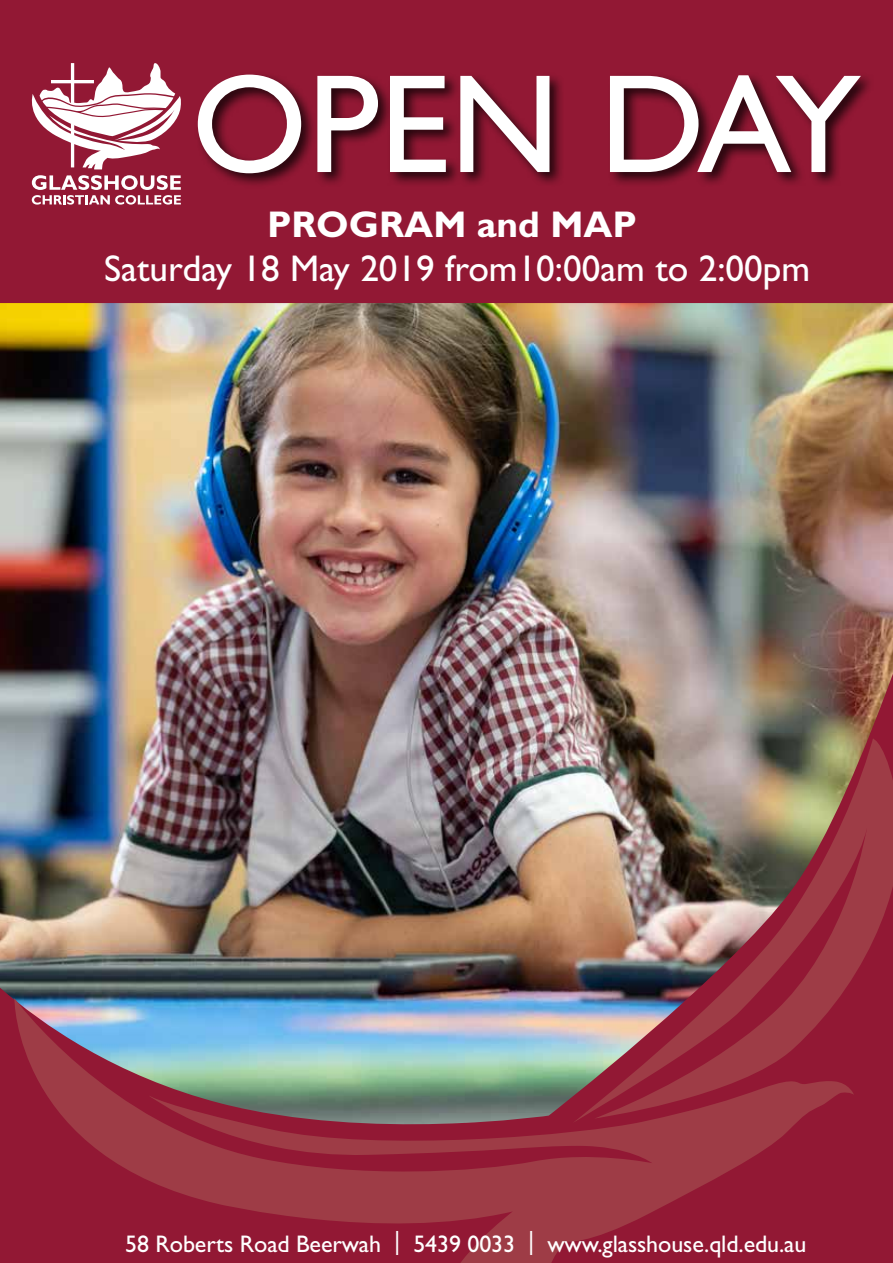
<style>
.page{position:relative;width:893px;height:1263px;background:#fff}
.page>*{position:absolute;margin:0;border:0;box-sizing:border-box;transform-origin:0 0}
.t1{font:141px "Gill Sans Std";color:#fff}
.t2{font:37.2px "Gill Sans Std";color:#fff}
.t3{font:700 37.2px "Gill Sans Std";color:#fff}
.t4{font:24px "Gill Sans Std";letter-spacing:-.005em;color:#fff}
</style>
<div class="page">
<div style="left:0;top:0;width:893px;height:465px;background:#921834"></div>
<div style="left:195px;top:71px;width:681px;height:118px;background:#000;opacity:.75"></div>
<img style="left:0;top:303px;width:893px;height:823px">
<img style="left:14px;top:738px;width:879px;height:525px">
<svg style="left:31px;top:63px;width:150px;height:142px"></svg>
<h1 class="t1" style="left:191px;top:44px;width:671px">OPEN DAY</h1>
<h2 class="t3" style="left:267px;top:202px;width:371px">PROGRAM and MAP</h2>
<h2 class="t2" style="left:104px;top:247px;width:707px">Saturday 18 May 2019 from10:00am to 2:00pm</h2>
<p class="t4" style="left:125px;top:1230px;width:683px">58 Roberts Road Beerwah | 5439 0033 | www.glasshouse.qld.edu.au</p>
</div>
